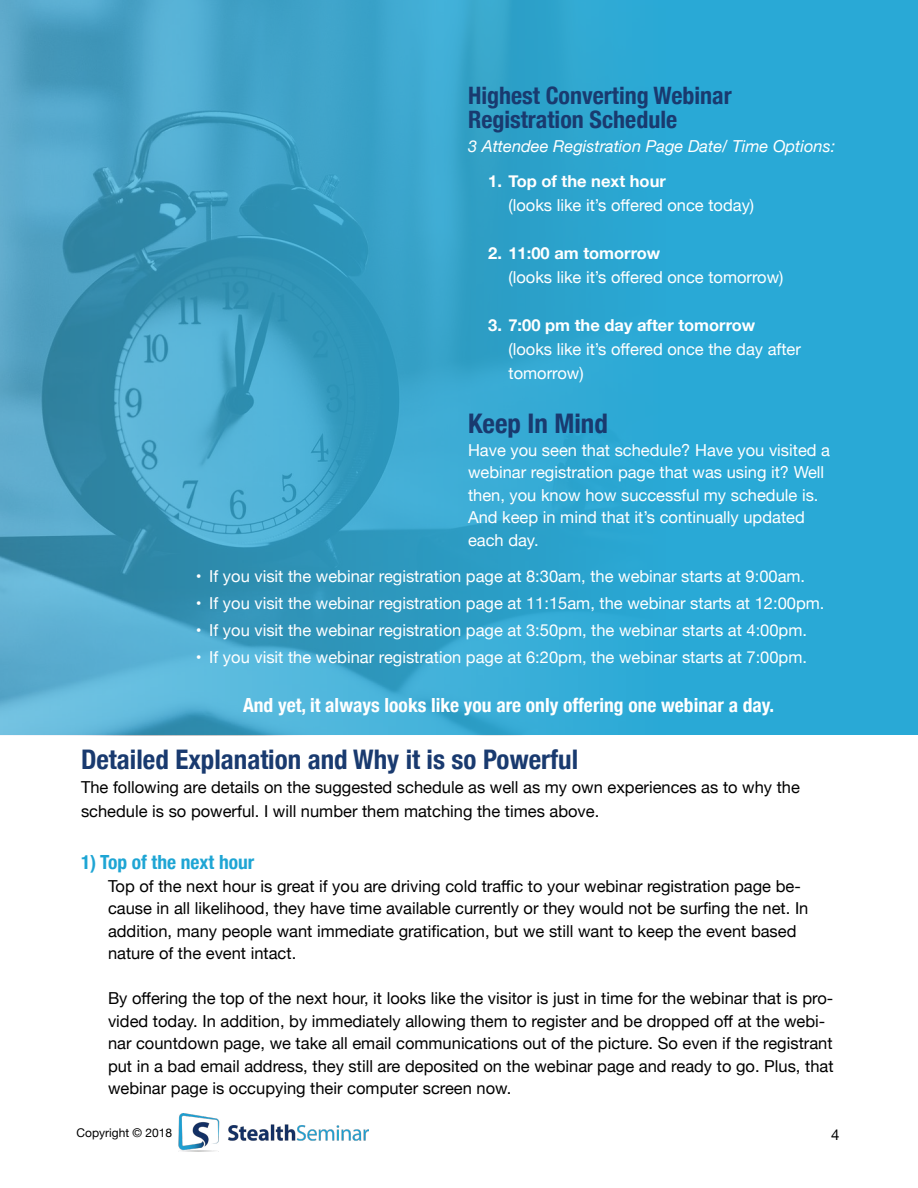
<style>
.page{position:relative;width:918px;height:1188px;background:#fff}
.page>*{position:absolute;margin:0;border:0;box-sizing:border-box;transform-origin:0 0}
.t1{font:700 condensed 27px "Helvetica Neue";color:#193a6f}
.t2{font:700 condensed 24px/24px "Helvetica Neue";color:#193a6f}
.t3{font:700 condensed 19.5px "Helvetica Neue";color:#fff}
.t4{font:700 condensed 19.5px "Helvetica Neue";color:#1ea5d4}
.t5{font:16.5px/22.5px "Helvetica Neue";color:#000}
.t6{font:16.5px/22.5px "Helvetica Neue";color:#fff}
.t7{font:700 16.5px "Helvetica Neue";color:#fff}
.t8{font:italic 16.5px "Helvetica Neue";color:#fff}
.t9{font:15px "Helvetica Neue";color:#000}
.t10{font:12px "Helvetica Neue";color:#000}
</style>
<div class="page">
<img style="left:178px;top:1113px;width:190px;height:39px">
<div style="left:0;top:0;width:918px;height:735px;background:#29a9d6"></div>
<img style="left:0;top:0;width:578px;height:735px">
<h2 class="t2" style="left:468px;top:82px;width:265px">Highest Converting Webinar<br>Registration Schedule</h2>
<p class="t8" style="left:468px;top:134px;width:369px">3 Attendee Registration Page Date/ Time Options:</p>
<p class="t7" style="left:488px;top:168px;width:179px">1. Top of the next hour</p>
<p class="t6" style="left:508px;top:195px;width:247px">(looks like it’s offered once today)</p>
<p class="t7" style="left:488px;top:240px;width:174px">2. 11:00 am tomorrow</p>
<p class="t6" style="left:508px;top:267px;width:277px">(looks like it’s offered once tomorrow)</p>
<p class="t7" style="left:488px;top:312px;width:269px">3. 7:00 pm the day after tomorrow</p>
<p class="t6" style="left:508px;top:338px;width:294px;line-height:24px">(looks like it’s offered once the day after tomorrow)</p>
<h1 class="t1" style="left:468px;top:401px;width:141px">Keep In Mind</h1>
<p class="t6" style="left:468px;top:439px;width:364px">Have you seen that schedule? Have you visited a webinar registration page that was using it? Well then, you know how successful my schedule is.<br>And keep in mind that it’s continually updated each day.</p>
<p class="t6" style="left:196px;top:566px;width:611px">• If you visit the webinar registration page at 8:30am, the webinar starts at 9:00am.</p>
<p class="t6" style="left:196px;top:593px;width:630px">• If you visit the webinar registration page at 11:15am, the webinar starts at 12:00pm.</p>
<p class="t6" style="left:196px;top:620px;width:613px">• If you visit the webinar registration page at 3:50pm, the webinar starts at 4:00pm.</p>
<p class="t6" style="left:196px;top:647px;width:613px">• If you visit the webinar registration page at 6:20pm, the webinar starts at 7:00pm.</p>
<p class="t3" style="left:243px;top:689px;width:533px">And yet, it always looks like you are only offering one webinar a day.</p>
<h1 class="t1" style="left:81px;top:737px;width:499px">Detailed Explanation and Why it is so Powerful</h1>
<p class="t5" style="left:81px;top:776px;width:721px;line-height:24px">The following are details on the suggested schedule as well as my own experiences as to why the schedule is so powerful. I will number them matching the times above.</p>
<p class="t4" style="left:81px;top:846px;width:175px">1) Top of the next hour</p>
<p class="t5" style="left:108px;top:876px;width:702px">Top of the next hour is great if you are driving cold traffic to your webinar registration page be&shy;cause in all likelihood, they have time available currently or they would not be surfing the net. In addition, many people want immediate gratification, but we still want to keep the event based nature of the event intact.</p>
<p class="t5" style="left:108px;top:988px;width:727px">By offering the top of the next hour, it looks like the visitor is just in time for the webinar that is pro&shy;vided today. In addition, by immediately allowing them to register and be dropped off at the webi&shy;nar countdown page, we take all email communications out of the picture. So even if the registrant put in a bad email address, they still are deposited on the webinar page and ready to go. Plus, that webinar page is occupying their computer screen now.</p>
<p class="t10" style="left:76px;top:1124px;width:97px">Copyright © 2018</p>
<p class="t9" style="left:831px;top:1123px;width:10px">4</p>
</div>
